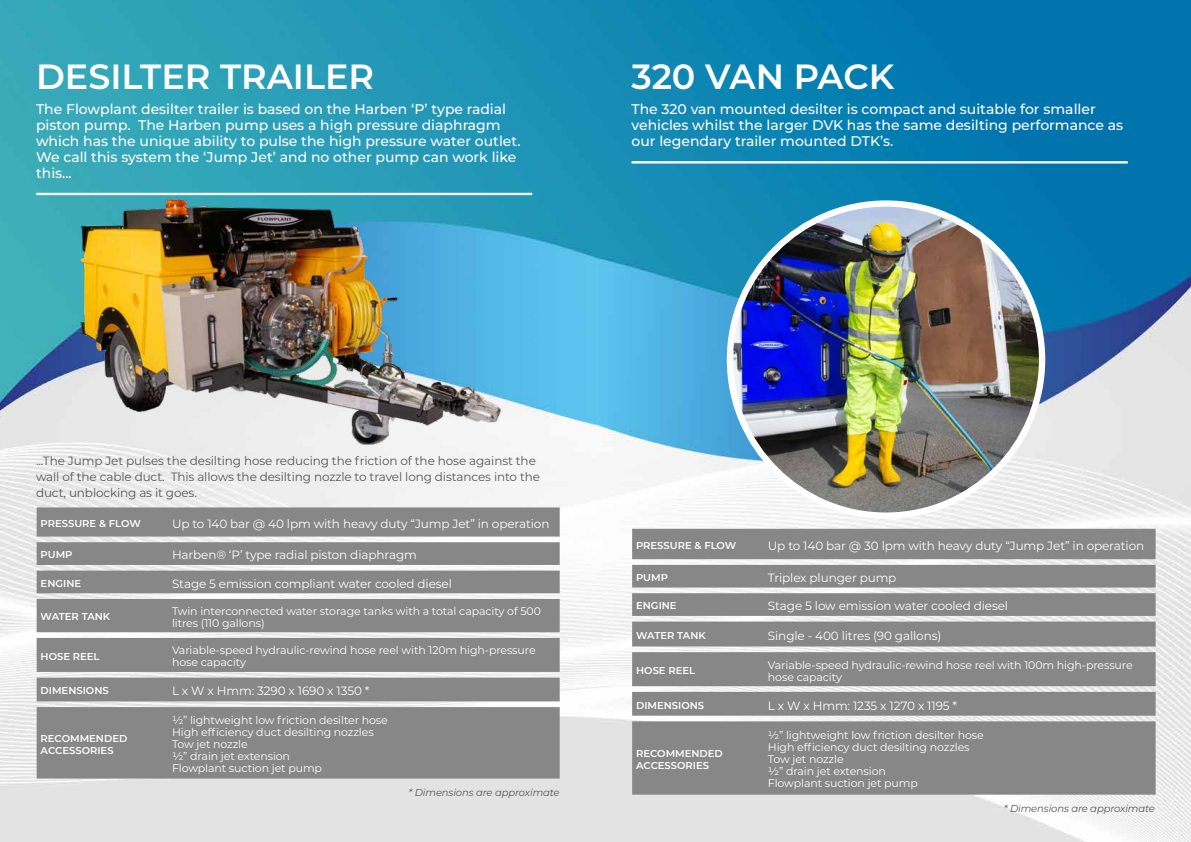
<style>
.page{position:relative;width:1191px;height:842px;background:#fff}
.page>*{position:absolute;margin:0;border:0;box-sizing:border-box;transform-origin:0 0}
.t1{font:600 35px "Montserrat";color:#fff}
.t2{font:500 14px/16px "Montserrat";color:#fff}
.t3{font:12px "Montserrat";letter-spacing:-.01em;color:#fff}
.t4{font:12px/16px "Montserrat";letter-spacing:-.01em;color:#575756}
.t5{font:11px/12px "Montserrat";letter-spacing:-.01em;color:#fff}
.t6{font:600 10px/12px "Montserrat";color:#fff}
.t7{font:italic 100 10px "Montserrat";letter-spacing:-.01em;color:#575756}
</style>
<div class="page">
<img style="left:0;top:0;width:1191px;height:842px">
<hr style="left:36px;top:193px;width:496px;height:2px;background:#fff">
<svg style="left:37px;top:507px;width:522px;height:271px;background:#949494"></svg>
<hr style="left:631px;top:161px;width:496px;height:3px;background:#fff">
<svg style="left:632px;top:529px;width:523px;height:266px;background:#949494"></svg>
<img style="left:730px;top:204px;width:312px;height:312px;border-radius:156px">
<img style="left:81px;top:200px;width:419px;height:244px">
<h1 class="t1" style="left:36px;top:52px;width:340px">DESILTER TRAILER</h1>
<p class="t2" style="left:36px;top:101px;width:486px">The Flowplant desilter trailer is based on the Harben ‘P’ type radial piston pump. The Harben pump uses a high pressure diaphragm which has the unique ability to pulse the high pressure water outlet.<br>We call this system the ‘Jump Jet’ and no other pump can work like this...</p>
<h1 class="t1" style="left:631px;top:52px;width:264px">320 VAN PACK</h1>
<p class="t2" style="left:631px;top:101px;width:493px">The 320 van mounted desilter is compact and suitable for smaller vehicles whilst the larger DVK has the same desilting performance as our legendary trailer mounted DTK’s.</p>
<p class="t4" style="left:36px;top:452px;width:505px">...The Jump Jet pulses the desilting hose reducing the friction of the hose against the wall of the cable duct. This allows the desilting nozzle to travel long distances into the duct, unblocking as it goes.</p>
<p class="t6" style="left:41px;top:517px;width:102px">PRESSURE &amp; FLOW</p>
<p class="t3" style="left:172px;top:515px;width:379px">Up to 140 bar @ 40 lpm with heavy duty “Jump Jet” in operation</p>
<p class="t6" style="left:41px;top:548px;width:33px">PUMP</p>
<p class="t3" style="left:172px;top:547px;width:246px">Harben® ‘P’ type radial piston diaphragm</p>
<p class="t6" style="left:41px;top:577px;width:42px">ENGINE</p>
<p class="t3" style="left:172px;top:575px;width:281px">Stage 5 emission compliant water cooled diesel</p>
<p class="t6" style="left:41px;top:610px;width:71px">WATER TANK</p>
<p class="t5" style="left:172px;top:605px;width:370px">Twin interconnected water storage tanks with a total capacity of 500 litres (110 gallons)</p>
<p class="t6" style="left:41px;top:650px;width:60px">HOSE REEL</p>
<p class="t5" style="left:172px;top:644px;width:365px">Variable-speed hydraulic-rewind hose reel with 120m high-pressure hose capacity</p>
<p class="t6" style="left:41px;top:684px;width:70px">DIMENSIONS</p>
<p class="t3" style="left:172px;top:683px;width:199px">L x W x Hmm: 3290 x 1690 x 1350 *</p>
<p class="t6" style="left:41px;top:732px;width:88px">RECOMMENDED<br>ACCESSORIES</p>
<p class="t5" style="left:172px;top:714px;width:217px">½” lightweight low friction desilter hose<br>High efficiency duct desilting nozzles<br>Tow jet nozzle<br>½” drain jet extension<br>Flowplant suction jet pump</p>
<p class="t7" style="left:408px;top:786px;width:153px">* Dimensions are approximate</p>
<p class="t6" style="left:636px;top:539px;width:102px">PRESSURE &amp; FLOW</p>
<p class="t3" style="left:768px;top:537px;width:378px">Up to 140 bar @ 30 lpm with heavy duty “Jump Jet” in operation</p>
<p class="t6" style="left:636px;top:571px;width:33px">PUMP</p>
<p class="t3" style="left:768px;top:569px;width:130px">Triplex plunger pump</p>
<p class="t6" style="left:636px;top:599px;width:42px">ENGINE</p>
<p class="t3" style="left:768px;top:598px;width:242px">Stage 5 low emission water cooled diesel</p>
<p class="t6" style="left:636px;top:629px;width:71px">WATER TANK</p>
<p class="t3" style="left:768px;top:627px;width:175px">Single - 400 litres (90 gallons)</p>
<p class="t6" style="left:636px;top:664px;width:60px">HOSE REEL</p>
<p class="t5" style="left:768px;top:658px;width:366px">Variable-speed hydraulic-rewind hose reel with 100m high-pressure hose capacity</p>
<p class="t6" style="left:636px;top:699px;width:70px">DIMENSIONS</p>
<p class="t3" style="left:768px;top:697px;width:191px">L x W x Hmm: 1235 x 1270 x 1195 *</p>
<p class="t6" style="left:636px;top:747px;width:88px">RECOMMENDED<br>ACCESSORIES</p>
<p class="t5" style="left:768px;top:729px;width:217px">½” lightweight low friction desilter hose<br>High efficiency duct desilting nozzles<br>Tow jet nozzle<br>½” drain jet extension<br>Flowplant suction jet pump</p>
<p class="t7" style="left:1003px;top:802px;width:153px">* Dimensions are approximate</p>
</div>
